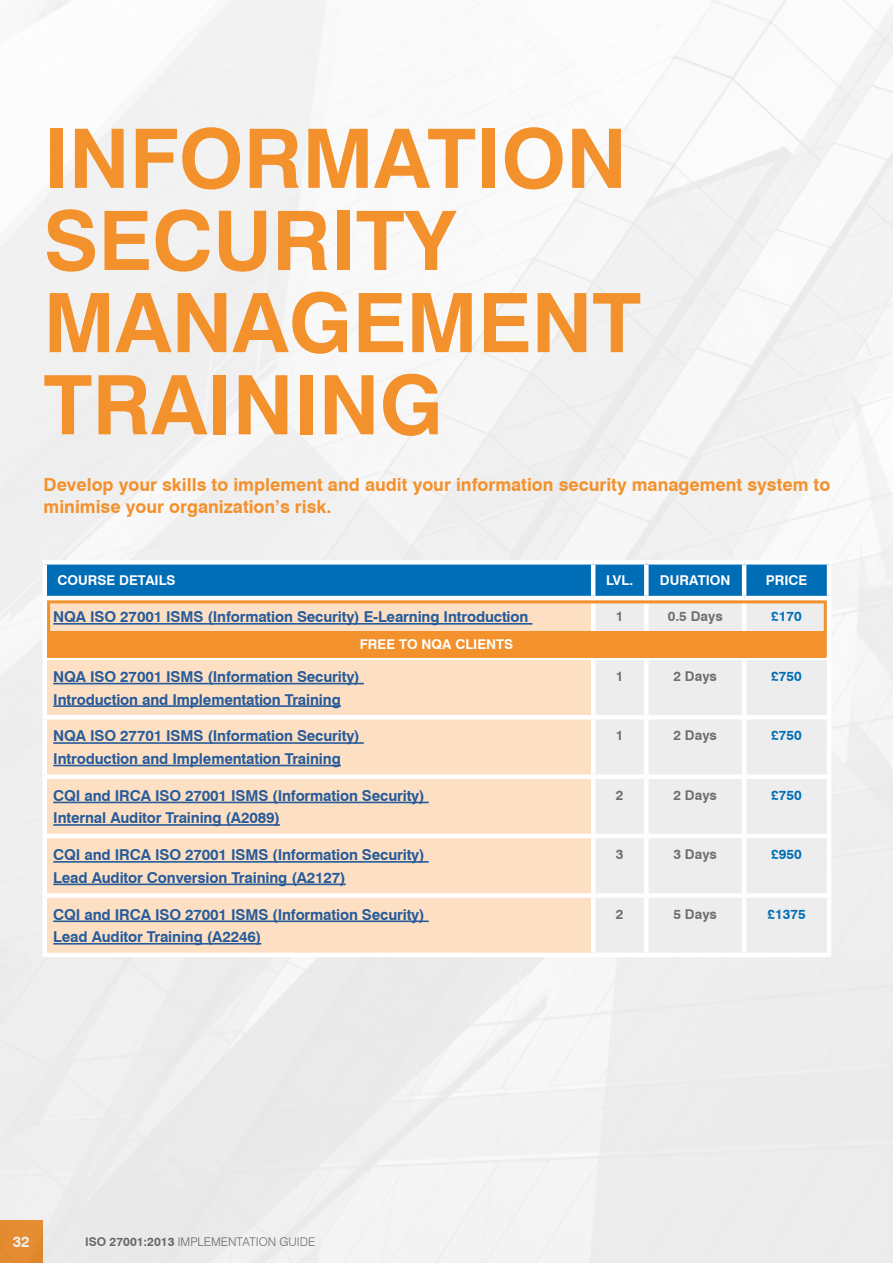
<style>
.page{position:relative;width:893px;height:1263px;background:#fff}
.page>*{position:absolute;margin:0;border:0;box-sizing:border-box;transform-origin:0 0}
.t1{font:700 82.2px/82.2px "Swiss 721 BT";color:#f3912d}
.t2{font:700 18px/22.5px "Swiss 721 BT";color:#f3912d}
.t3{font:700 15px/22.5px "Swiss 721 BT";letter-spacing:-.01em;color:#275b9b}
.t4{font:700 15px "Swiss 721 BT";color:#fff}
.t5{font:700 13.5px "Swiss 721 BT";color:#fff}
.t6{font:700 13.5px "Swiss 721 BT";color:#706f6f}
.t7{font:700 13.5px "Swiss 721 BT";color:#006db7}
.t8{font:300 12px "Swiss 721 BT";color:#706f6f}
.s1{font-weight:700}
</style>
<div class="page">
<img style="left:0;top:0;width:893px;height:1263px">
<hr style="left:892px;top:240px;width:1px;height:470px;background:#c4ddeb">
<div style="left:47px;top:564px;width:780px;height:32px;background:#006db7"></div>
<div style="left:47px;top:604px;width:544px;height:349px;background:#fde0c3"></div>
<div style="left:595px;top:604px;width:232px;height:349px;background:#ededed"></div>
<hr style="left:43px;top:560px;width:550px;height:4px;background:#fff">
<hr style="left:43px;top:564px;width:4px;height:32px;background:#fff">
<hr style="left:593px;top:560px;width:53px;height:4px;background:#fff">
<hr style="left:591px;top:564px;width:4px;height:32px;background:#fff">
<hr style="left:646px;top:560px;width:98px;height:4px;background:#fff">
<div style="left:644px;top:564px;width:5px;height:32px;background:#fff"></div>
<hr style="left:744px;top:560px;width:87px;height:4px;background:#fff">
<hr style="left:742px;top:564px;width:4px;height:32px;background:#fff">
<hr style="left:827px;top:564px;width:4px;height:32px;background:#fff">
<hr style="left:43px;top:596px;width:550px;height:4px;background:#fff">
<hr style="left:43px;top:600px;width:4px;height:56px;background:#fff">
<hr style="left:593px;top:596px;width:53px;height:4px;background:#fff">
<hr style="left:591px;top:600px;width:4px;height:56px;background:#fff">
<hr style="left:646px;top:596px;width:98px;height:4px;background:#fff">
<div style="left:644px;top:600px;width:5px;height:56px;background:#fff"></div>
<hr style="left:744px;top:596px;width:87px;height:4px;background:#fff">
<hr style="left:742px;top:600px;width:4px;height:56px;background:#fff">
<hr style="left:827px;top:600px;width:4px;height:56px;background:#fff">
<svg style="left:43px;top:656px;width:550px;height:4px"></svg>
<hr style="left:43px;top:660px;width:4px;height:55px;background:#fff">
<svg style="left:593px;top:657px;width:53px;height:3px"></svg>
<hr style="left:591px;top:660px;width:4px;height:55px;background:#fff">
<svg style="left:646px;top:657px;width:98px;height:3px"></svg>
<div style="left:644px;top:660px;width:5px;height:55px;background:#fff"></div>
<svg style="left:744px;top:656px;width:87px;height:4px"></svg>
<hr style="left:742px;top:660px;width:4px;height:55px;background:#fff">
<hr style="left:827px;top:660px;width:4px;height:55px;background:#fff">
<hr style="left:43px;top:715px;width:550px;height:4px;background:#fff">
<hr style="left:43px;top:719px;width:4px;height:55px;background:#fff">
<hr style="left:593px;top:715px;width:53px;height:4px;background:#fff">
<hr style="left:591px;top:719px;width:4px;height:55px;background:#fff">
<hr style="left:646px;top:715px;width:98px;height:4px;background:#fff">
<div style="left:644px;top:719px;width:5px;height:55px;background:#fff"></div>
<hr style="left:744px;top:715px;width:87px;height:4px;background:#fff">
<hr style="left:742px;top:719px;width:4px;height:55px;background:#fff">
<hr style="left:827px;top:719px;width:4px;height:55px;background:#fff">
<div style="left:43px;top:774px;width:550px;height:5px;background:#fff"></div>
<hr style="left:43px;top:779px;width:4px;height:55px;background:#fff">
<div style="left:593px;top:774px;width:53px;height:5px;background:#fff"></div>
<hr style="left:591px;top:779px;width:4px;height:55px;background:#fff">
<div style="left:646px;top:774px;width:98px;height:5px;background:#fff"></div>
<div style="left:644px;top:779px;width:5px;height:55px;background:#fff"></div>
<div style="left:744px;top:774px;width:87px;height:5px;background:#fff"></div>
<hr style="left:742px;top:779px;width:4px;height:55px;background:#fff">
<hr style="left:827px;top:779px;width:4px;height:55px;background:#fff">
<hr style="left:43px;top:834px;width:550px;height:4px;background:#fff">
<hr style="left:43px;top:838px;width:4px;height:55px;background:#fff">
<hr style="left:593px;top:834px;width:53px;height:4px;background:#fff">
<hr style="left:591px;top:838px;width:4px;height:55px;background:#fff">
<hr style="left:646px;top:834px;width:98px;height:4px;background:#fff">
<div style="left:644px;top:838px;width:5px;height:55px;background:#fff"></div>
<hr style="left:744px;top:834px;width:87px;height:4px;background:#fff">
<hr style="left:742px;top:838px;width:4px;height:55px;background:#fff">
<hr style="left:827px;top:838px;width:4px;height:55px;background:#fff">
<div style="left:43px;top:893px;width:550px;height:5px;background:#fff"></div>
<hr style="left:43px;top:898px;width:4px;height:55px;background:#fff">
<div style="left:593px;top:893px;width:53px;height:5px;background:#fff"></div>
<hr style="left:591px;top:898px;width:4px;height:55px;background:#fff">
<div style="left:646px;top:893px;width:98px;height:5px;background:#fff"></div>
<div style="left:644px;top:898px;width:5px;height:55px;background:#fff"></div>
<div style="left:744px;top:893px;width:87px;height:5px;background:#fff"></div>
<hr style="left:742px;top:898px;width:4px;height:55px;background:#fff">
<hr style="left:827px;top:898px;width:4px;height:55px;background:#fff">
<hr style="left:43px;top:953px;width:550px;height:4px;background:#fff">
<hr style="left:593px;top:953px;width:53px;height:4px;background:#fff">
<hr style="left:646px;top:953px;width:98px;height:4px;background:#fff">
<hr style="left:744px;top:953px;width:87px;height:4px;background:#fff">
<hr style="left:53px;top:623px;width:479px;height:2px;background:#275b9b">
<hr style="left:53px;top:683px;width:311px;height:1px;background:#275b9b">
<hr style="left:53px;top:705px;width:288px;height:2px;background:#275b9b">
<hr style="left:53px;top:742px;width:311px;height:2px;background:#275b9b">
<hr style="left:53px;top:765px;width:288px;height:1px;background:#275b9b">
<hr style="left:53px;top:802px;width:376px;height:1px;background:#275b9b">
<hr style="left:53px;top:824px;width:227px;height:2px;background:#275b9b">
<hr style="left:53px;top:861px;width:376px;height:2px;background:#275b9b">
<hr style="left:53px;top:883px;width:293px;height:2px;background:#275b9b">
<hr style="left:53px;top:920px;width:376px;height:2px;background:#275b9b">
<hr style="left:53px;top:943px;width:208px;height:1px;background:#275b9b">
<div style="left:47px;top:600px;width:780px;height:57px;border:3px solid #f3912d"></div>
<div style="left:48px;top:631px;width:778px;height:26px;background:#f3912d"></div>
<h1 class="t1" style="left:44px;top:117px;width:599px">INFORMATION<br>SECURITY<br>MANAGEMENT<br>TRAINING</h1>
<p class="t2" style="left:44px;top:473px;width:788px">Develop your skills to implement and audit your information security management system to minimise your organization’s risk.</p>
<p class="t5" style="left:58px;top:572px;width:120px">COURSE DETAILS</p>
<p class="t5" style="left:606px;top:572px;width:29px">LVL.</p>
<p class="t5" style="left:660px;top:572px;width:72px">DURATION</p>
<p class="t5" style="left:766px;top:572px;width:43px">PRICE</p>
<p class="t3" style="left:53px;top:605px;width:477px">NQA ISO 27001 ISMS (Information Security) E-Learning Introduction</p>
<p class="t6" style="left:616px;top:608px;width:9px">1</p>
<p class="t6" style="left:668px;top:608px;width:56px">0.5 Days</p>
<p class="t7" style="left:771px;top:608px;width:32px">£170</p>
<p class="t5" style="left:360px;top:636px;width:155px">FREE TO NQA CLIENTS</p>
<p class="t3" style="left:53px;top:665px;width:308px">NQA ISO 27001 ISMS (Information Security)<br>Introduction and Implementation Training</p>
<p class="t6" style="left:616px;top:668px;width:9px">1</p>
<p class="t6" style="left:673px;top:668px;width:45px">2 Days</p>
<p class="t7" style="left:771px;top:668px;width:32px">£750</p>
<p class="t3" style="left:53px;top:725px;width:308px">NQA ISO 27701 ISMS (Information Security)<br>Introduction and Implementation Training</p>
<p class="t6" style="left:616px;top:727px;width:9px">1</p>
<p class="t6" style="left:673px;top:727px;width:45px">2 Days</p>
<p class="t7" style="left:771px;top:727px;width:32px">£750</p>
<p class="t3" style="left:53px;top:784px;width:373px">CQI and IRCA ISO 27001 ISMS (Information Security)<br>Internal Auditor Training (A2089)</p>
<p class="t6" style="left:616px;top:787px;width:9px">2</p>
<p class="t6" style="left:673px;top:787px;width:45px">2 Days</p>
<p class="t7" style="left:771px;top:787px;width:32px">£750</p>
<p class="t3" style="left:53px;top:843px;width:373px">CQI and IRCA ISO 27001 ISMS (Information Security)<br>Lead Auditor Conversion Training (A2127)</p>
<p class="t6" style="left:616px;top:846px;width:9px">3</p>
<p class="t6" style="left:673px;top:846px;width:45px">3 Days</p>
<p class="t7" style="left:771px;top:846px;width:32px">£950</p>
<p class="t3" style="left:53px;top:903px;width:373px">CQI and IRCA ISO 27001 ISMS (Information Security)<br>Lead Auditor Training (A2246)</p>
<p class="t6" style="left:616px;top:905px;width:9px">2</p>
<p class="t6" style="left:673px;top:905px;width:45px">5 Days</p>
<p class="t7" style="left:767px;top:905px;width:40px">£1375</p>
<p class="t4" style="left:13px;top:1233px;width:19px">32</p>
<p class="t8" style="left:85px;top:1235px;width:232px"><span class="s1">ISO 27001:2013</span> IMPLEMENTATION GUIDE</p>
</div>
